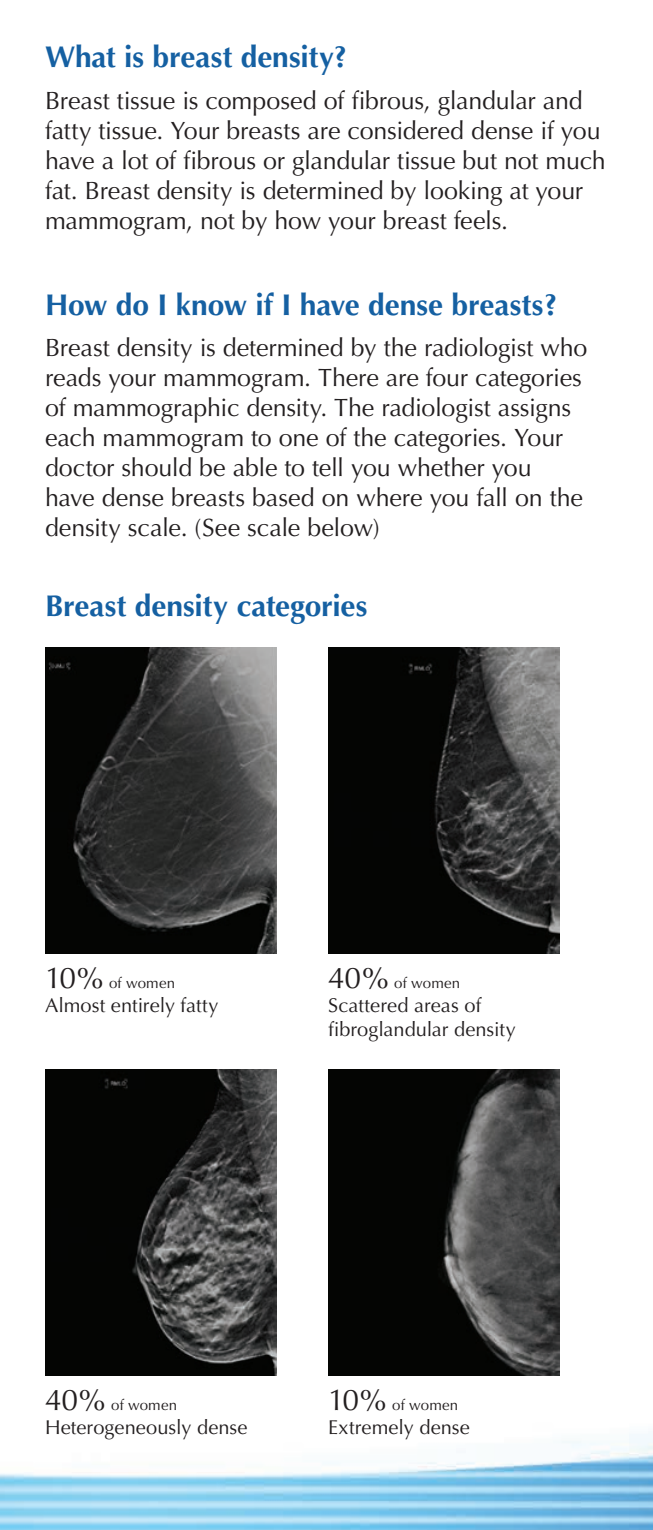
<style>
.page{position:relative;width:653px;height:1530px;background:#fff}
.page>*{position:absolute;margin:0;border:0;box-sizing:border-box;transform-origin:0 0}
.t1{font:700 30px "Optima";letter-spacing:-.005em;color:#1560a2}
.t2{font:25px/30px "Optima";letter-spacing:-.005em;color:#231f20}
.t3{font:20px/24px "Optima";letter-spacing:.005em;color:#231f20}
.t4{font:15px "Optima";letter-spacing:.015em;color:#231f20}
.s1{font-size:30px}
</style>
<div class="page">
<img style="left:0;top:1069px;width:652px;height:461px">
<img style="left:45px;top:1069px;width:231px;height:307px">
<img style="left:45px;top:647px;width:231px;height:306px">
<img style="left:328px;top:1069px;width:231px;height:307px">
<img style="left:328px;top:647px;width:231px;height:306px">
<p class="t1" style="left:45px;top:40px;width:303px">What is breast density?</p>
<p class="t2" style="left:45px;top:86px;width:562px">Breast tissue is composed of fibrous, glandular and fatty tissue. Your breasts are considered dense if you have a lot of fibrous or glandular tissue but not much fat. Breast density is determined by looking at your mammogram, not by how your breast feels.</p>
<p class="t1" style="left:45px;top:287px;width:513px">How do I know if I have dense breasts?</p>
<p class="t2" style="left:45px;top:333px;width:543px">Breast density is determined by the radiologist who reads your mammogram. There are four categories of mammographic density. The radiologist assigns each mammogram to one of the categories. Your doctor should be able to tell you whether you have dense breasts based on where you fall on the density scale. (See scale below)</p>
<p class="t1" style="left:45px;top:588px;width:324px">Breast density categories</p>
<p class="t4" style="left:45px;top:974px;width:131px"><span class="s1">10%</span> of women</p>
<p class="t3" style="left:45px;top:993px;width:175px">Almost entirely fatty</p>
<p class="t4" style="left:328px;top:974px;width:133px"><span class="s1">40%</span> of women</p>
<p class="t3" style="left:328px;top:993px;width:189px">Scattered areas of fibroglandular density</p>
<p class="t4" style="left:45px;top:1396px;width:133px"><span class="s1">40%</span> of women</p>
<p class="t3" style="left:45px;top:1415px;width:204px">Heterogeneously dense</p>
<p class="t4" style="left:328px;top:1396px;width:131px"><span class="s1">10%</span> of women</p>
<p class="t3" style="left:328px;top:1415px;width:143px">Extremely dense</p>
</div>
